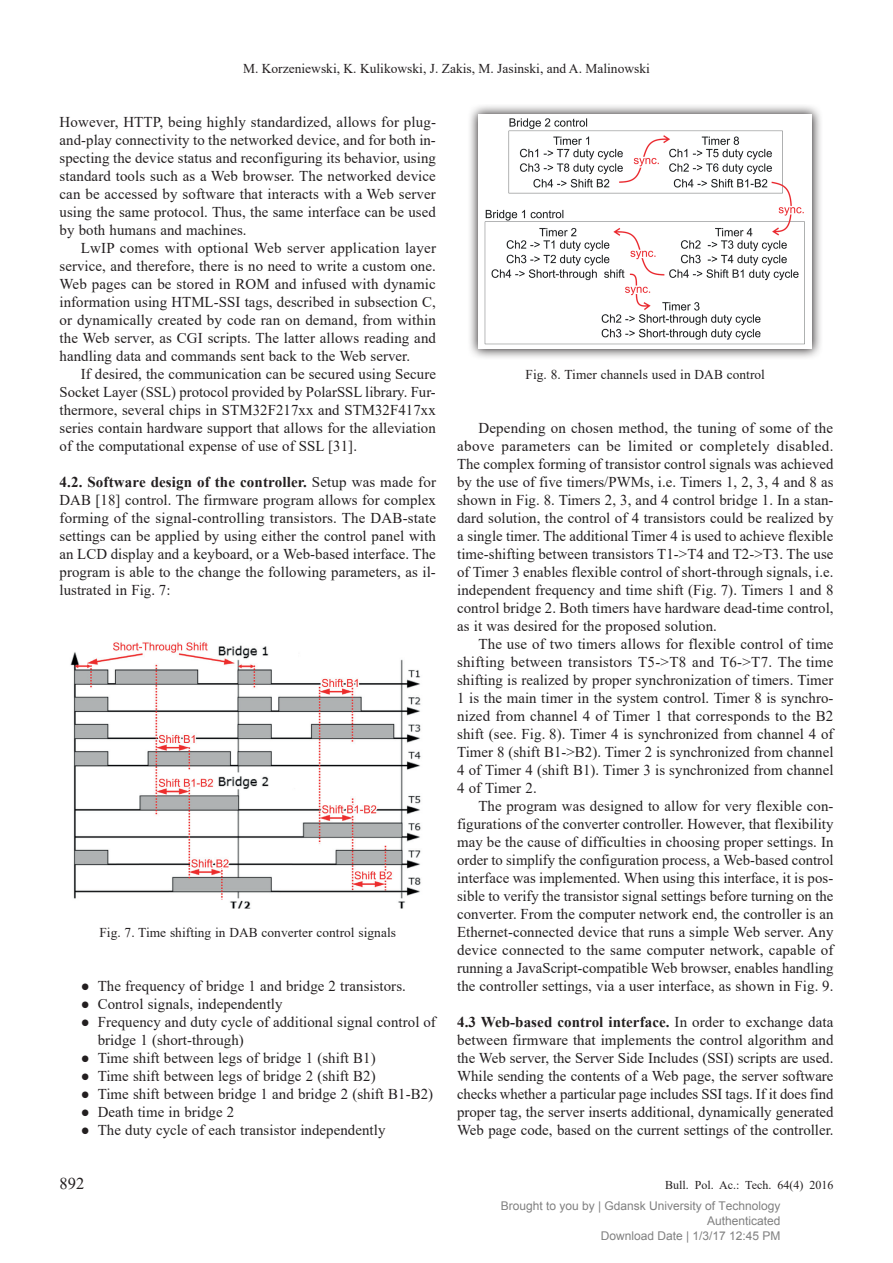
<style>
.page{position:relative;width:893px;height:1263px;background:#fff}
.page>*{position:absolute;margin:0;border:0;box-sizing:border-box;transform-origin:0 0}
.t1{font:16.5px "Times New Roman";color:#231f20}
.t2{font:15px/18px "Times New Roman";letter-spacing:.005em;color:#231f20;text-align:justify}
.t3{font:13.5px "Times New Roman";letter-spacing:.005em;color:#231f20}
.t4{font:12px/15px "Arial";color:#808080;text-align:right}
.t5{font:12px "Times New Roman";color:#231f20}
.s1{font-weight:700}
</style>
<div class="page">
<img style="left:70px;top:642px;width:351px;height:267px">
<svg style="left:470px;top:106px;width:351px;height:252px"></svg>
<img style="left:479px;top:115px;width:333px;height:234px">
<p class="t3" style="left:243px;top:59px;width:408px">M. Korzeniewski, K. Kulikowski, J. Zakis, M. Jasinski, and A. Malinowski</p>
<p class="t2" style="left:60px;top:113px;width:378px">However, HTTP, being highly standardized, allows for plug&shy;and-play connectivity to the networked device, and for both in&shy;specting the device status and reconfiguring its behavior, using standard tools such as a Web browser. The networked device can be accessed by software that interacts with a Web server using the same protocol. Thus, the same interface can be used by both humans and machines.</p>
<p class="t2" style="left:60px;top:239px;width:378px;text-indent:21px">LwIP comes with optional Web server application layer service, and therefore, there is no need to write a custom one.<br>Web pages can be stored in ROM and infused with dynamic information using HTML-SSI tags, described in subsection C, or dynamically created by code ran on demand, from within the Web server, as CGI scripts. The latter allows reading and handling data and commands sent back to the Web server.</p>
<p class="t2" style="left:60px;top:365px;width:378px;text-indent:21px">If desired, the communication can be secured using Secure Socket Layer (SSL) protocol provided by PolarSSL library. Fur&shy;thermore, several chips in STM32F217xx and STM32F417xx series contain hardware support that allows for the alleviation of the computational expense of use of SSL [31].</p>
<p class="t2" style="left:60px;top:473px;width:378px"><span class="s1">4.2. Software design of the controller.</span> Setup was made for DAB [18] control. The firmware program allows for complex forming of the signal-controlling transistors. The DAB-state settings can be applied by using either the control panel with an LCD display and a keyboard, or a Web-based interface. The program is able to the change the following parameters, as il&shy;lustrated in Fig. 7:</p>
<p class="t3" style="left:99px;top:923px;width:298px">Fig. 7. Time shifting in DAB converter control signals</p>
<p class="t2" style="left:81px;top:977px;width:327px">● The frequency of bridge 1 and bridge 2 transistors.</p>
<p class="t2" style="left:81px;top:995px;width:203px">● Control signals, independently</p>
<p class="t2" style="left:98px;top:1013px;width:340px;text-indent:-17px">● Frequency and duty cycle of additional signal control of bridge 1 (short-through)</p>
<p class="t2" style="left:81px;top:1049px;width:296px">● Time shift between legs of bridge 1 (shift B1)</p>
<p class="t2" style="left:81px;top:1067px;width:296px">● Time shift between legs of bridge 2 (shift B2)</p>
<p class="t2" style="left:81px;top:1085px;width:354px">● Time shift between bridge 1 and bridge 2 (shift B1-B2)</p>
<p class="t2" style="left:81px;top:1103px;width:155px">● Death time in bridge 2</p>
<p class="t2" style="left:81px;top:1121px;width:306px">● The duty cycle of each transistor independently</p>
<p class="t3" style="left:526px;top:365px;width:241px">Fig. 8. Timer channels used in DAB control</p>
<p class="t2" style="left:457px;top:419px;width:378px;text-indent:21px">Depending on chosen method, the tuning of some of the above parameters can be limited or completely disabled.<br>The complex forming of transistor control signals was achieved by the use of five timers/PWMs, i.e. Timers 1, 2, 3, 4 and 8 as shown in Fig. 8. Timers 2, 3, and 4 control bridge 1. In a stan&shy;dard solution, the control of 4 transistors could be realized by a single timer. The additional Timer 4 is used to achieve flexible time-shifting between transistors T1-&gt;T4 and T2-&gt;T3. The use of Timer 3 enables flexible control of short-through signals, i.e. independent frequency and time shift (Fig. 7). Timers 1 and 8 control bridge 2. Both timers have hardware dead-time control, as it was desired for the proposed solution.</p>
<p class="t2" style="left:457px;top:635px;width:378px;text-indent:21px">The use of two timers allows for flexible control of time shifting between transistors T5-&gt;T8 and T6-&gt;T7. The time shifting is realized by proper synchronization of timers. Timer 1 is the main timer in the system control. Timer 8 is synchro&shy;nized from channel 4 of Timer 1 that corresponds to the B2 shift (see. Fig. 8). Timer 4 is synchronized from channel 4 of Timer 8 (shift B1-&gt;B2). Timer 2 is synchronized from channel 4 of Timer 4 (shift B1). Timer 3 is synchronized from channel 4 of Timer 2.</p>
<p class="t2" style="left:457px;top:797px;width:378px;text-indent:21px">The program was designed to allow for very flexible con&shy;figurations of the converter controller. However, that flexibility may be the cause of difficulties in choosing proper settings. In order to simplify the configuration process, a Web-based control interface was implemented. When using this interface, it is pos&shy;sible to verify the transistor signal settings before turning on the converter. From the computer network end, the controller is an Ethernet-connected device that runs a simple Web server. Any device connected to the same computer network, capable of running a JavaScript-compatible Web browser, enables handling the controller settings, via a user interface, as shown in Fig. 9.</p>
<p class="t2" style="left:457px;top:1013px;width:378px"><span class="s1">4.3 Web-based control interface.</span> In order to exchange data between firmware that implements the control algorithm and the Web server, the Server Side Includes (SSI) scripts are used.<br>While sending the contents of a Web page, the server software checks whether a particular page includes SSI tags. If it does find proper tag, the server inserts additional, dynamically generated Web page code, based on the current settings of the controller.</p>
<p class="t1" style="left:60px;top:1172px;width:26px">892</p>
<p class="t5" style="left:665px;top:1177px;width:170px">Bull. Pol. Ac.: Tech. 64(4) 2016</p>
<p class="t4" style="left:501px;top:1200px;width:281px">Brought to you by | Gdansk University of Technology<br>Authenticated<br>Download Date | 1/3/17 12:45 PM</p>
</div>
